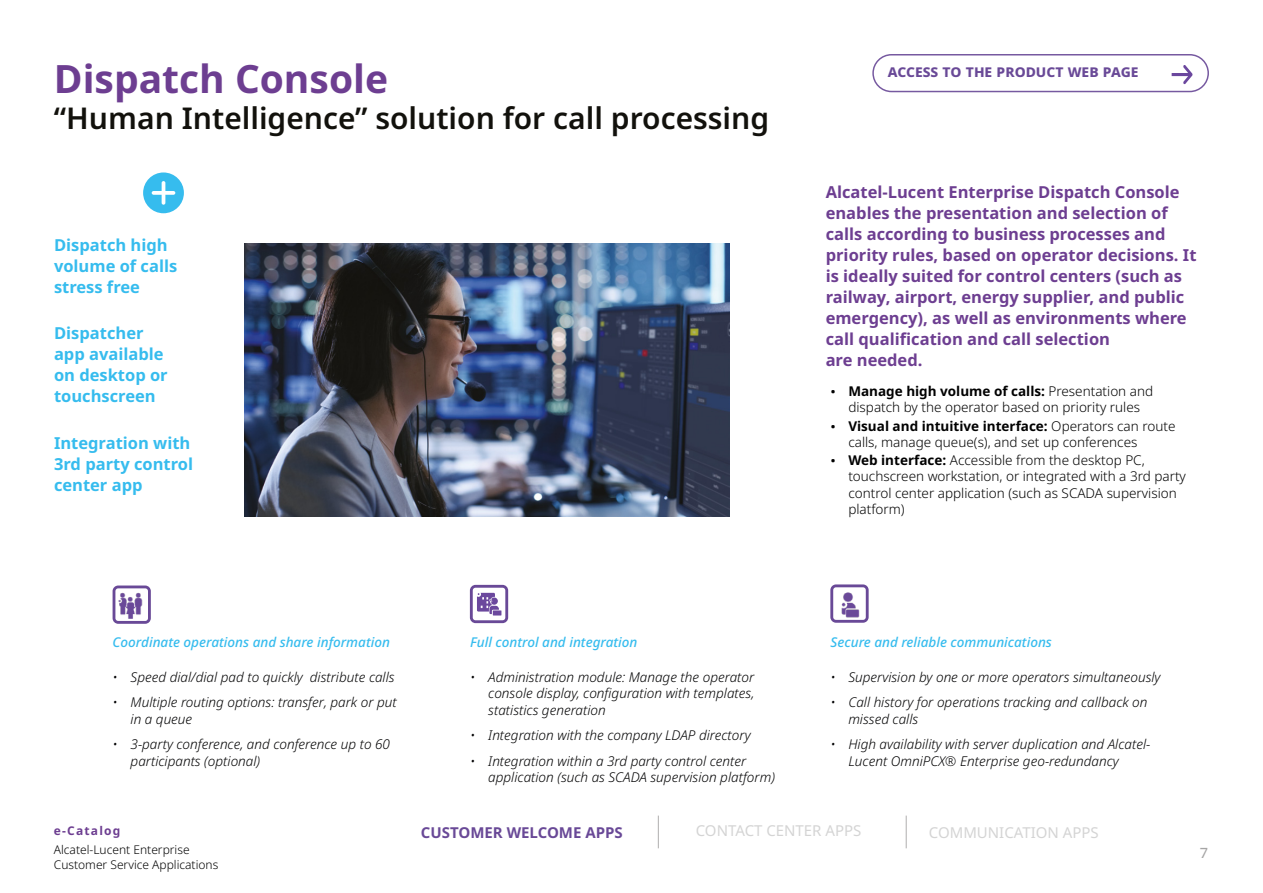
<style>
.page{position:relative;width:1263px;height:893px;background:#fff}
.page>*{position:absolute;margin:0;border:0;box-sizing:border-box;transform-origin:0 0}
.t1{font:700 39px "Noto Sans";color:#6d3e91}
.t2{font:600 30px "Noto Sans";color:#12110c}
.t3{font:700 16.5px/21px "Noto Sans";color:#6d3e91}
.t4{font:700 16.5px/21px "Noto Sans";color:#36bcee}
.t5{font:700 16.5px "Noto Sans";color:#694997}
.t6{font:15px "Noto Sans";color:#d4d4d4}
.t7{font:700 15px "Noto Sans";color:#694997}
.t8{font:italic 300 13.5px/16.5px "Noto Sans";color:#020203}
.t9{font:300 13.5px/16.2px "Noto Sans";color:#000}
.t10{font:italic 500 13.5px "Noto Sans";color:#36bcee}
.t11{font:13.5px "Clan OT News";color:#a6a5a5}
.t12{font:300 12px/15px "Noto Sans";color:#000}
.t13{font:700 12px "Noto Sans";letter-spacing:.1em;color:#6d3e91}
.s1{font-family:"Clan OT";font-weight:400}
.s2{font-weight:700}
</style>
<div class="page">
<svg style="left:143px;top:172px;width:41px;height:41px"></svg>
<img style="left:112px;top:585px;width:39px;height:39px">
<img style="left:830px;top:584px;width:39px;height:39px">
<svg style="left:470px;top:585px;width:38px;height:38px"></svg>
<hr style="left:906px;top:816px;width:1px;height:32px;background:#a6a5a5">
<hr style="left:658px;top:816px;width:1px;height:32px;background:#a6a5a5">
<img style="left:245px;top:243px;width:485px;height:273px">
<div style="left:872px;top:54px;width:337px;height:38px;border:2px solid #694997;border-radius:18px"></div>
<svg style="left:1172px;top:65px;width:21px;height:19px"></svg>
<h1 class="t1" style="left:54px;top:51px;width:336px">Dispatch Console</h1>
<h2 class="t2" style="left:54px;top:97px;width:717px">“Human Intelligence” solution for call processing</h2>
<p class="t4" style="left:54px;top:234px;width:125px">Dispatch high volume of calls stress free</p>
<p class="t4" style="left:54px;top:323px;width:115px">Dispatcher app available on desktop or touchscreen</p>
<p class="t4" style="left:54px;top:432px;width:141px">Integration with<br>3rd party control center app</p>
<p class="t5" style="left:888px;top:59px;width:252px">access to the product web page</p>
<p class="t3" style="left:826px;top:182px;width:372px">Alcatel-Lucent Enterprise Dispatch Console enables the presentation and selection of calls according to business processes and priority rules, based on operator decisions. It is ideally suited for control centers (such as railway, airport, energy supplier, and public emergency), as well as environments where call qualification and call selection<br>are needed.</p>
<p class="t9" style="left:830px;top:383px;width:324px;text-align:center"><span class="s1">•</span> <span class="s2">Manage high volume of calls:</span> Presentation and dispatch by the operator based on priority rules</p>
<p class="t9" style="left:848px;top:418px;width:329px;text-indent:-18px"><span class="s1">•</span> <span class="s2">Visual and intuitive interface:</span> Operators can route calls, manage queue(s), and set up conferences</p>
<p class="t9" style="left:848px;top:452px;width:339px;text-indent:-18px"><span class="s1">•</span> <span class="s2">Web interface:</span> Accessible from the desktop PC, touchscreen workstation, or integrated with a 3rd party control center application (such as SCADA supervision platform)</p>
<p class="t10" style="left:113px;top:633px;width:279px">Coordinate operations and share information</p>
<p class="t10" style="left:831px;top:633px;width:223px">Secure and reliable communications</p>
<p class="t10" style="left:470px;top:633px;width:169px">Full control and integration</p>
<p class="t8" style="left:488px;top:669px;width:268px;text-align:justify;text-indent:-18px">• Administration module: Manage the operator console display, configuration with templates, statistics generation</p>
<p class="t8" style="left:470px;top:727px;width:282px">• Integration with the company LDAP directory</p>
<p class="t8" style="left:488px;top:753px;width:288px;text-indent:-18px">• Integration within a 3rd party control center application (such as SCADA supervision platform)</p>
<p class="t8" style="left:830px;top:669px;width:332px">• Supervision by one or more operators simultaneously</p>
<p class="t8" style="left:848px;top:694px;width:301px;text-indent:-18px">• Call history for operations tracking and callback on missed calls</p>
<p class="t8" style="left:848px;top:736px;width:303px;text-indent:-18px">• High availability with server duplication and Alcatel-<br>Lucent OmniPCX® Enterprise geo-redundancy</p>
<p class="t8" style="left:113px;top:669px;width:284px">• Speed dial/dial pad to quickly distribute calls</p>
<p class="t8" style="left:131px;top:694px;width:268px;text-indent:-18px">• Multiple routing options: transfer, park or put in a queue</p>
<p class="t8" style="left:131px;top:736px;width:261px;text-indent:-18px">• 3-party conference, and conference up to 60 participants (optional)</p>
<p class="t13" style="left:54px;top:822px;width:68px">e-Catalog</p>
<p class="t12" style="left:54px;top:842px;width:166px">Alcatel-Lucent Enterprise<br>Customer Service Applications</p>
<p class="t11" style="left:1199px;top:845px;width:10px">7</p>
<p class="t7" style="left:421px;top:822px;width:204px">CUSTOMER WELCOME APPS</p>
<p class="t6" style="left:696px;top:820px;width:167px">CONTACT CENTER APPS</p>
<p class="t6" style="left:929px;top:822px;width:171px">COMMUNICATION APPS</p>
</div>
